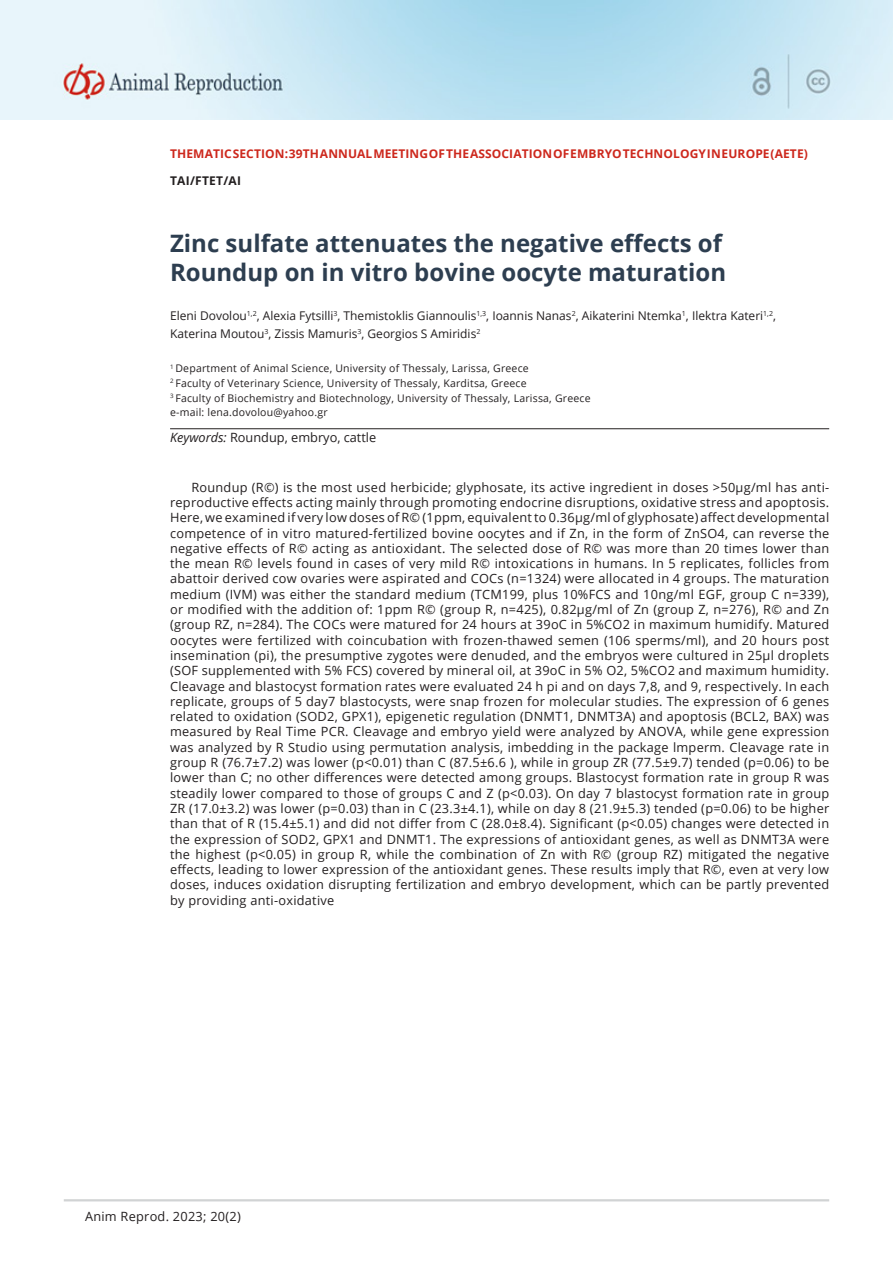
<style>
.page{position:relative;width:893px;height:1263px;background:#fff}
.page>*{position:absolute;margin:0;border:0;box-sizing:border-box;transform-origin:0 0}
.ArticleTitle{font:700 24px/28.8px "Open Sans";color:#2d3e50}
.Abstract{font:12.75px/15.3px "Open Sans";letter-spacing:.02em;color:#231f20;text-align:justify}
.Keywords{font:12.75px "Open Sans";color:#231f20}
.Authors{font:12px/18px "Open Sans";color:#231f20}
.t1{font:700 12px "Open Sans";letter-spacing:.01em;color:#cd281d}
.t2{font:700 12px "Open Sans";letter-spacing:.02em;color:#231f20}
.Affiliations{font:10.5px "Open Sans";letter-spacing:.02em;color:#231f20}
.Correspondence{font:10.5px "Open Sans";letter-spacing:.02em;color:#231f20}
.s1{font-style:italic}
</style>
<div class="page">
<img style="left:1px;top:1px;width:892px;height:118px">
<hr style="left:64px;top:1199px;width:765px;height:2px;background:#d1d3d4">
<hr style="left:170px;top:428px;width:659px;height:1px;background:#231f20">
<p class="t1" style="left:170px;top:146px;width:212px">Themati c Secti on: 39th Annual Meeti</p>
<p class="t1" style="left:410px;top:146px;width:107px">ng ofthe Associati</p>
<p class="t1" style="left:533px;top:146px;width:276px">on of Embryo Technology i n Europe (AETE)</p>
<p class="t2" style="left:170px;top:172px;width:72px">TAI/FTET/AI</p>
<p class="ArticleTitle" style="left:170px;top:229px;width:557px">Zinc sulfate attenuates the negative effects of<br>Roundup on in vitro bovine oocyte maturation</p>
<p class="Authors" style="left:170px;top:307px;width:607px">Eleni Dovolou<sup>1,2</sup>, Alexia Fytsilli<sup>3</sup>, Themistoklis Giannoulis<sup>1,3</sup>, Ioannis Nanas<sup>2</sup>, Aikaterini Ntemka<sup>1</sup>, Ilektra Kateri<sup>1,2</sup>,<br>Katerina Moutou<sup>3</sup>, Zissis Mamuris<sup>3</sup>, Georgios S Amiridis<sup>2</sup></p>
<p class="Affiliations" style="left:170px;top:361px;width:360px"><sup>1</sup> Department of Animal Science, University of Thessaly, Larissa, Greece</p>
<p class="Affiliations" style="left:170px;top:376px;width:358px"><sup>2</sup> Faculty of Veterinary Science, University of Thessaly, Karditsa, Greece</p>
<p class="Affiliations" style="left:170px;top:391px;width:422px"><sup>3</sup> Faculty of Biochemistry and Biotechnology, University of Thessaly, Larissa, Greece</p>
<p class="Correspondence" style="left:170px;top:405px;width:159px">e-mail: lena.dovolou@yahoo.gr</p>
<p class="Keywords" style="left:170px;top:429px;width:208px"><span class="s1">Keywords:</span> Roundup, embryo, cattle</p>
<p class="Abstract" style="left:170px;top:479px;width:661px;text-indent:21px">Roundup (R©) is the most used herbicide; glyphosate, its active ingredient in doses &gt;50μg/ml has anti&shy;reproductive effects acting mainly through promoting endocrine disruptions, oxidative stress and apoptosis.<br>Here, we examined if very low doses of R© (1ppm, equivalent to 0.36μg/ml of glyphosate) affect developmental competence of in vitro matured-fertilized bovine oocytes and if Zn, in the form of ZnSO4, can reverse the negative effects of R© acting as antioxidant. The selected dose of R© was more than 20 times lower than the mean R© levels found in cases of very mild R© intoxications in humans. In 5 replicates, follicles from abattoir derived cow ovaries were aspirated and COCs (n=1324) were allocated in 4 groups. The maturation medium (IVM) was either the standard medium (TCM199, plus 10%FCS and 10ng/ml EGF, group C n=339), or modified with the addition of: 1ppm R© (group R, n=425), 0.82μg/ml of Zn (group Z, n=276), R© and Zn (group RZ, n=284). The COCs were matured for 24 hours at 39oC in 5%CO2 in maximum humidify. Matured oocytes were fertilized with coincubation with frozen-thawed semen (106 sperms/ml), and 20 hours post insemination (pi), the presumptive zygotes were denuded, and the embryos were cultured in 25μl droplets (SOF supplemented with 5% FCS) covered by mineral oil, at 39oC in 5% O2, 5%CO2 and maximum humidity.<br>Cleavage and blastocyst formation rates were evaluated 24 h pi and on days 7,8, and 9, respectively. In each replicate, groups of 5 day7 blastocysts, were snap frozen for molecular studies. The expression of 6 genes related to oxidation (SOD2, GPX1), epigenetic regulation (DNMT1, DNMT3A) and apoptosis (BCL2, BAX) was measured by Real Time PCR. Cleavage and embryo yield were analyzed by ANOVA, while gene expression was analyzed by R Studio using permutation analysis, imbedding in the package lmperm. Cleavage rate in group R (76.7±7.2) was lower (p&lt;0.01) than C (87.5±6.6 ), while in group ZR (77.5±9.7) tended (p=0.06) to be lower than C; no other differences were detected among groups. Blastocyst formation rate in group R was steadily lower compared to those of groups C and Z (p&lt;0.03). On day 7 blastocyst formation rate in group ZR (17.0±3.2) was lower (p=0.03) than in C (23.3±4.1), while on day 8 (21.9±5.3) tended (p=0.06) to be higher than that of R (15.4±5.1) and did not differ from C (28.0±8.4). Significant (p&lt;0.05) changes were detected in the expression of SOD2, GPX1 and DNMT1. The expressions of antioxidant genes, as well as DNMT3A were the highest (p&lt;0.05) in group R, while the combination of Zn with R© (group RZ) mitigated the negative effects, leading to lower expression of the antioxidant genes. These results imply that R©, even at very low doses, induces oxidation disrupting fertilization and embryo development, which can be partly prevented by providing anti-oxidative</p>
<p class="Abstract" style="left:85px;top:1208px;width:157px">Anim Reprod. 2023; 20(2)</p>
</div>
